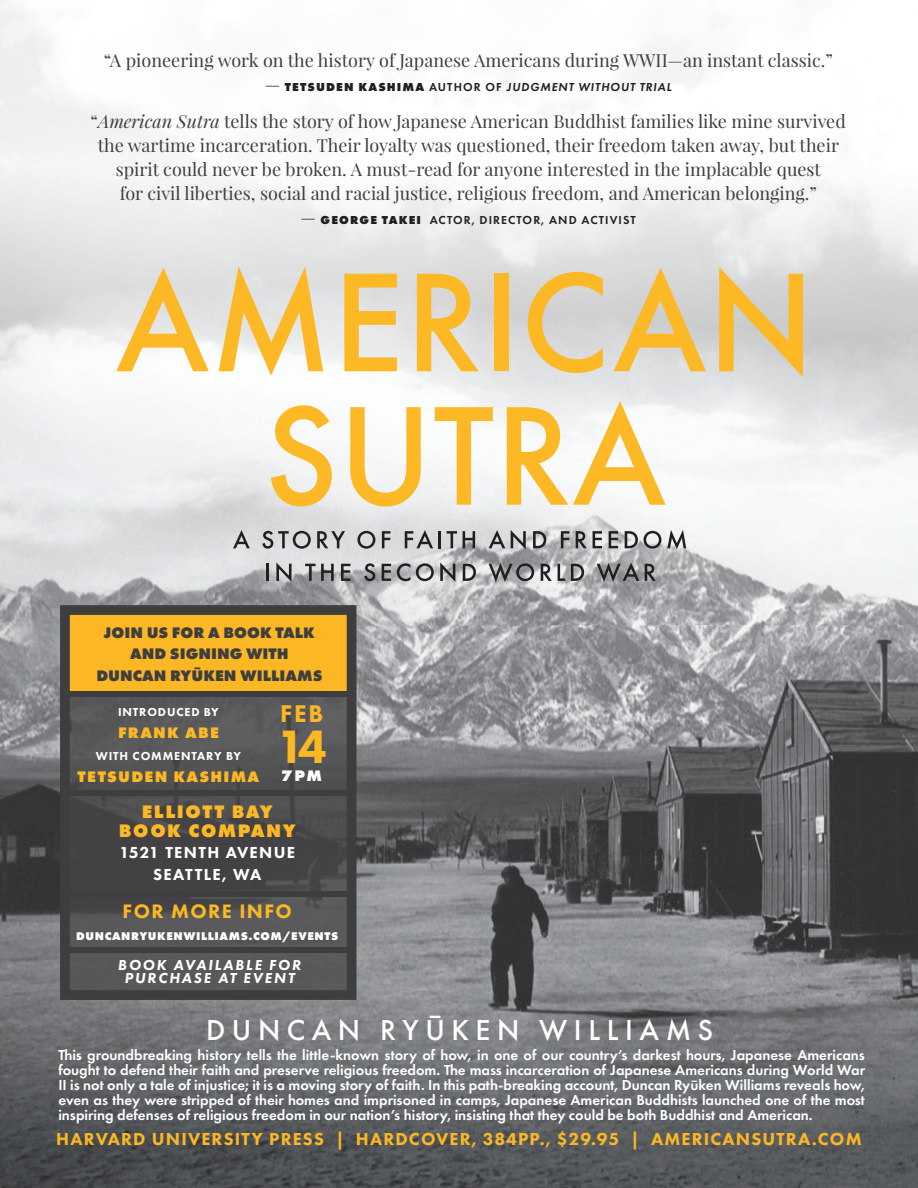
<style>
.page{position:relative;width:918px;height:1188px;background:#fff}
.page>*{position:absolute;margin:0;border:0;box-sizing:border-box;transform-origin:0 0}
.t1{font:800 48.6px "Futura PT";color:#fcb724}
.t2{font:500 29.85px "Futura PT";letter-spacing:.22em;color:#fff}
.t3{font:800 25.05px "Futura PT";color:#fcb724}
.t4{font:800 20.25px "Futura PT";letter-spacing:.07em;color:#fcb724}
.t5{font:800 18.9px/18.5px "Futura PT";letter-spacing:.08em;color:#fcb825;text-align:center}
.t6{font:18px/24px "Playfair Display";color:#3e3e3f;text-align:center}
.t7{font:800 18px "Futura PT";letter-spacing:.065em;color:#fcb724}
.t8{font:800 16.65px/21.5px "Futura PT";letter-spacing:.08em;color:#fff;text-align:center}
.t9{font:800 15.9px/21.5px "Futura PT";color:#3e3e3f;text-align:center}
.t10{font:800 15.9px "Futura PT";letter-spacing:.08em;color:#fcb825}
.t11{font:800 15.9px "Futura PT";color:#fff}
.t12{font:600 15px/15px "Futura PT";color:#fff;text-align:justify}
.t13{font:italic 800 15px/13.5px "Futura PT";letter-spacing:.12em;color:#fff;text-align:center}
.t14{font:italic 600 12px "Futura PT";letter-spacing:.07em;color:#231f20}
.t15{font:600 12px "Futura PT";letter-spacing:.09em;color:#231f20}
.t16{font:800 12px "Futura PT";letter-spacing:.07em;color:#fff}
.t17{font:800 11.7px "Futura PT";letter-spacing:.05em;color:#fff}
.s1{font-family:"Playfair Display";font-weight:400;font-style:normal;font-size:18px}
.s2{font-weight:800;font-style:normal}
.s3{font-style:normal}
.s4{font-style:italic}
.s5{font-family:"Playfair Display";font-weight:400;font-size:18px}
.s6{font-weight:800}
</style>
<div class="page">
<img style="left:0;top:1px;width:917px;height:625px">
<img style="left:0;top:626px;width:60px;height:104px">
<img style="left:356px;top:626px;width:399px;height:156px">
<img style="left:755px;top:626px;width:162px;height:365px">
<img style="left:0;top:730px;width:60px;height:261px">
<img style="left:356px;top:782px;width:400px;height:209px">
<img style="left:0;top:991px;width:917px;height:196px">
<svg style="left:116px;top:268px;width:93px;height:103px"></svg>
<svg style="left:219px;top:266px;width:104px;height:110px"></svg>
<svg style="left:344px;top:274px;width:53px;height:97px;background:#f1cb77"></svg>
<svg style="left:417px;top:274px;width:62px;height:97px;background:#eec979"></svg>
<div style="left:494px;top:274px;width:14px;height:97px;background:#fcb825"></div>
<svg style="left:528px;top:272px;width:75px;height:101px;background:#e3cb98"></svg>
<svg style="left:614px;top:268px;width:92px;height:103px;background:#e1cb9c"></svg>
<svg style="left:719px;top:267px;width:84px;height:110px;background:#e4c88b"></svg>
<svg style="left:271px;top:405px;width:61px;height:101px"></svg>
<svg style="left:350px;top:407px;width:71px;height:99px"></svg>
<svg style="left:435px;top:407px;width:58px;height:98px"></svg>
<svg style="left:507px;top:401px;width:159px;height:104px"></svg>
<svg style="left:233px;top:530px;width:17px;height:18px"></svg>
<svg style="left:262px;top:531px;width:49px;height:18px"></svg>
<svg style="left:317px;top:531px;width:28px;height:17px"></svg>
<svg style="left:357px;top:531px;width:18px;height:18px"></svg>
<svg style="left:382px;top:531px;width:8px;height:17px"></svg>
<svg style="left:405px;top:530px;width:28px;height:18px"></svg>
<hr style="left:438px;top:531px;width:3px;height:17px;background:#231f20">
<svg style="left:447px;top:531px;width:10px;height:17px"></svg>
<svg style="left:463px;top:531px;width:12px;height:17px"></svg>
<svg style="left:489px;top:530px;width:16px;height:18px"></svg>
<svg style="left:511px;top:530px;width:15px;height:19px"></svg>
<svg style="left:533px;top:531px;width:13px;height:17px"></svg>
<svg style="left:561px;top:531px;width:8px;height:17px"></svg>
<svg style="left:576px;top:531px;width:11px;height:17px"></svg>
<svg style="left:593px;top:531px;width:9px;height:17px"></svg>
<svg style="left:609px;top:531px;width:9px;height:17px"></svg>
<svg style="left:625px;top:531px;width:13px;height:17px"></svg>
<svg style="left:644px;top:531px;width:17px;height:18px"></svg>
<svg style="left:667px;top:530px;width:19px;height:19px"></svg>
<hr style="left:266px;top:564px;width:3px;height:17px;background:#231f20">
<svg style="left:276px;top:563px;width:16px;height:19px"></svg>
<svg style="left:305px;top:564px;width:29px;height:17px"></svg>
<svg style="left:341px;top:564px;width:9px;height:17px"></svg>
<svg style="left:364px;top:563px;width:11px;height:18px"></svg>
<svg style="left:382px;top:564px;width:9px;height:17px"></svg>
<svg style="left:397px;top:563px;width:13px;height:18px"></svg>
<svg style="left:416px;top:563px;width:18px;height:18px"></svg>
<svg style="left:440px;top:563px;width:15px;height:19px"></svg>
<svg style="left:463px;top:564px;width:13px;height:17px"></svg>
<svg style="left:489px;top:563px;width:45px;height:19px"></svg>
<svg style="left:541px;top:564px;width:11px;height:17px"></svg>
<svg style="left:558px;top:564px;width:7px;height:17px"></svg>
<svg style="left:571px;top:564px;width:13px;height:17px"></svg>
<svg style="left:597px;top:563px;width:42px;height:19px"></svg>
<svg style="left:645px;top:564px;width:11px;height:17px"></svg>
<img style="left:71px;top:697px;width:274px;height:292px">
<div style="left:66px;top:611px;width:286px;height:82px;background:#fcb724"></div>
<div style="left:60px;top:605px;width:296px;height:395px;border:10px solid #3e3e3f"></div>
<div style="left:65px;top:790px;width:288px;height:5px;background:#3e3e3f"></div>
<div style="left:65px;top:691px;width:288px;height:6px;background:#3e3e3f"></div>
<div style="left:65px;top:891px;width:288px;height:6px;background:#3e3e3f"></div>
<div style="left:64px;top:947px;width:287px;height:5px;background:#3e3e3f"></div>
<p class="t6" style="left:104px;top:48px;width:730px">“A pioneering work on the history of Japanese Americans during WWII—an instant classic.”</p>
<p class="t14" style="left:265px;top:79px;width:408px"><span class="s1">—</span> <span class="s2">TETSUDEN KASHIMA</span> <span class="s3">AUTHOR OF</span> JUDGMENT WITHOUT TRIAL</p>
<p class="t6" style="left:90px;top:109px;width:757px">“<span class="s4">American Sutra</span> tells the story of how Japanese American Buddhist families like mine survived the wartime incarceration. Their loyalty was questioned, their freedom taken away, but their spirit could never be broken. A must-read for anyone interested in the implacable quest<br>for civil liberties, social and racial justice, religious freedom, and American belonging.”</p>
<p class="t15" style="left:301px;top:212px;width:337px"><span class="s5">—</span> <span class="s6">GEORGE TAKEI</span> ACTOR, DIRECTOR, AND ACTIVIST</p>
<p class="t9" style="left:97px;top:621px;width:227px">JOIN US FOR A BOOK TALK<br>AND SIGNING WITH<br>DUNCAN RYŪKEN WILLIAMS</p>
<h3 class="t3" style="left:280px;top:698px;width:45px">FEB</h3>
<h1 class="t1" style="left:277px;top:716px;width:52px">14</h1>
<p class="t11" style="left:281px;top:766px;width:43px">7PM</p>
<p class="t5" style="left:119px;top:802px;width:178px">ELLIOTT BAY<br>BOOK COMPANY</p>
<p class="t8" style="left:119px;top:842px;width:177px">1521 TENTH AVENUE<br>SEATTLE, WA</p>
<p class="t16" style="left:118px;top:705px;width:102px">INTRODUCED BY</p>
<p class="t10" style="left:118px;top:722px;width:102px">FRANK ABE</p>
<p class="t16" style="left:96px;top:749px;width:147px">WITH COMMENTARY BY</p>
<p class="t10" style="left:78px;top:766px;width:183px">TETSUDEN KASHIMA</p>
<h3 class="t4" style="left:123px;top:898px;width:171px">FOR MORE INFO</h3>
<p class="t17" style="left:76px;top:928px;width:264px">DUNCANRYUKENWILLIAMS.COM/EVENTS</p>
<p class="t13" style="left:118px;top:958px;width:185px">BOOK AVAILABLE FOR<br>PURCHASE AT EVENT</p>
<h2 class="t2" style="left:206px;top:1012px;width:509px">DUNCAN RYŪKEN WILLIAMS</h2>
<p class="t12" style="left:58px;top:1048px;width:808px">This groundbreaking history tells the little-known story of how, in one of our country’s darkest hours, Japanese Americans fought to defend their faith and preserve religious freedom. The mass incarceration of Japanese Americans during World War II is not only a tale of injustice; it is a moving story of faith. In this path-breaking account, Duncan Ryūken Williams reveals how, even as they were stripped of their homes and imprisoned in camps, Japanese American Buddhists launched one of the most inspiring defenses of religious freedom in our nation’s history, insisting that they could be both Buddhist and American.</p>
<p class="t7" style="left:56px;top:1128px;width:807px">HARVARD UNIVERSITY PRESS | HARDCOVER, 384PP., $29.95 | AMERICANSUTRA.COM</p>
</div>
